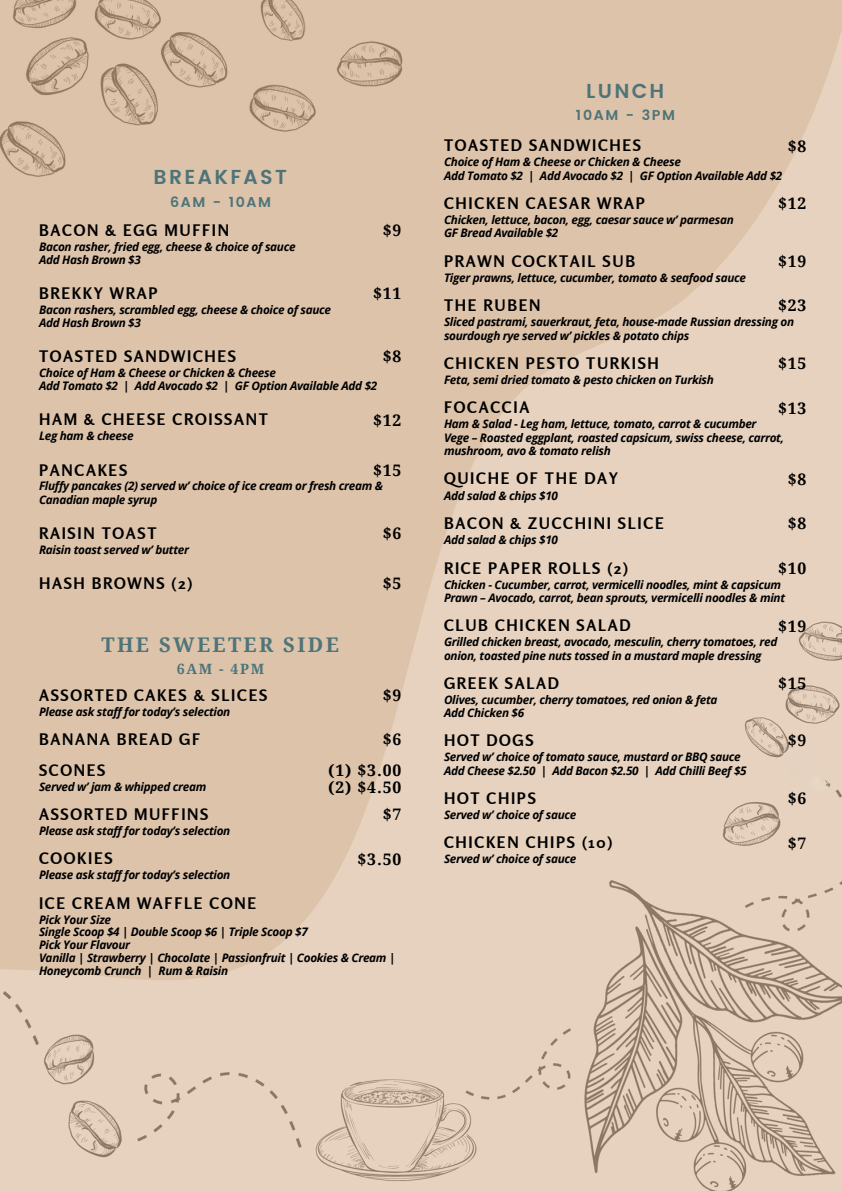
<style>
.page{position:relative;width:842px;height:1191px;background:#fff}
.page>*{position:absolute;margin:0;border:0;box-sizing:border-box;transform-origin:0 0}
.t1{font:600 20.2px "Poppins";letter-spacing:.115em;color:#4d7479}
.t2{font:700 20.2px "Droid Serif";letter-spacing:.115em;color:#4d7479}
.t3{font:700 15.9px "Rosario";letter-spacing:.105em;color:#000}
.t4{font:700 15.8px/17px "Droid Serif";letter-spacing:.06em;color:#000}
.t5{font:600 14.2px "Poppins";letter-spacing:.115em;color:#4d7479}
.t6{font:700 14.2px "Droid Serif";letter-spacing:.115em;color:#4d7479}
.t7{font:italic 700 11.7px/13.5px "Open Sans";letter-spacing:-.025em;color:#000}
</style>
<div class="page">
<img style="left:0;top:0;width:842px;height:1190px">
<h2 class="t1" style="left:154px;top:166px;width:135px">BREAKFAST</h2>
<h2 class="t5" style="left:170px;top:194px;width:103px">6AM - 10AM</h2>
<h1 class="t3" style="left:39px;top:220px;width:192px">BACON &amp; EGG MUFFIN</h1>
<h4 class="t7" style="left:39px;top:240px;width:258px">Bacon rasher, fried egg, cheese &amp; choice of sauce</h4>
<h4 class="t7" style="left:39px;top:252px;width:103px">Add Hash Brown $3</h4>
<p class="t3" style="left:39px;top:283px;width:120px">BREKKY WRAP</p>
<h4 class="t7" style="left:39px;top:303px;width:294px">Bacon rashers, scrambled egg, cheese &amp; choice of sauce</h4>
<h4 class="t7" style="left:39px;top:315px;width:103px">Add Hash Brown $3</h4>
<p class="t4" style="left:383px;top:222px;width:20px">$9</p>
<p class="t4" style="left:373px;top:285px;width:30px">$11</p>
<p class="t3" style="left:39px;top:346px;width:199px">TOASTED SANDWICHES</p>
<h4 class="t7" style="left:39px;top:365px;width:238px">Choice of Ham &amp; Cheese or Chicken &amp; Cheese</h4>
<h4 class="t7" style="left:39px;top:379px;width:340px">Add Tomato $2 | Add Avocado $2 | GF Option Available Add $2</h4>
<p class="t4" style="left:383px;top:348px;width:20px">$8</p>
<p class="t3" style="left:39px;top:409px;width:230px">HAM &amp; CHEESE CROISSANT</p>
<h4 class="t7" style="left:39px;top:429px;width:96px">Leg ham &amp; cheese</h4>
<h4 class="t4" style="left:373px;top:411px;width:30px">$12</h4>
<h4 class="t3" style="left:39px;top:460px;width:90px">PANCAKES</h4>
<p class="t7" style="left:39px;top:479px;width:346px">Fluffy pancakes (2) served w’ choice of ice cream or fresh cream &amp;<br>Canadian maple syrup</p>
<h4 class="t4" style="left:373px;top:461px;width:30px">$15</h4>
<h4 class="t3" style="left:39px;top:523px;width:119px">RAISIN TOAST</h4>
<p class="t7" style="left:39px;top:542px;width:152px">Raisin toast served w’ butter</p>
<h2 class="t4" style="left:383px;top:525px;width:20px">$6</h2>
<p class="t3" style="left:39px;top:573px;width:155px">HASH BROWNS (2)</p>
<h4 class="t4" style="left:383px;top:575px;width:20px">$5</h4>
<p class="t2" style="left:102px;top:633px;width:239px">THE SWEETER SIDE</p>
<p class="t6" style="left:177px;top:660px;width:89px">6AM - 4PM</p>
<h4 class="t3" style="left:39px;top:685px;width:230px">ASSORTED CAKES &amp; SLICES</h4>
<p class="t7" style="left:39px;top:704px;width:193px">Please ask staff for today’s selection</p>
<p class="t4" style="left:383px;top:686px;width:20px">$9</p>
<h4 class="t3" style="left:39px;top:729px;width:163px">BANANA BREAD GF</h4>
<h4 class="t4" style="left:383px;top:731px;width:20px">$6</h4>
<p class="t3" style="left:39px;top:760px;width:68px">SCONES</p>
<h4 class="t7" style="left:39px;top:779px;width:169px">Served w’ jam &amp; whipped cream</h4>
<h4 class="t4" style="left:328px;top:761px;width:75px">(1) $3.00 (2) $4.50</h4>
<p class="t3" style="left:39px;top:804px;width:171px">ASSORTED MUFFINS</p>
<p class="t7" style="left:39px;top:823px;width:193px">Please ask staff for today’s selection</p>
<h4 class="t3" style="left:39px;top:848px;width:75px">COOKIES</h4>
<p class="t7" style="left:39px;top:868px;width:193px">Please ask staff for today’s selection</p>
<h4 class="t4" style="left:383px;top:806px;width:20px">$7</h4>
<p class="t4" style="left:357px;top:850px;width:45px">$3.50</p>
<h4 class="t3" style="left:39px;top:892px;width:219px">ICE CREAM WAFFLE CONE</h4>
<h4 class="t7" style="left:39px;top:912px;width:73px">Pick Your Size</h4>
<p class="t7" style="left:39px;top:924px;width:270px">Single Scoop $4 | Double Scoop $6 | Triple Scoop $7</p>
<h4 class="t7" style="left:39px;top:937px;width:93px">Pick Your Flavour</h4>
<h4 class="t7" style="left:39px;top:950px;width:358px;line-height:12.7px">Vanilla | Strawberry | Chocolate | Passionfruit | Cookies &amp; Cream |<br>Honeycomb Crunch | Rum &amp; Raisin</h4>
<p class="t1" style="left:586px;top:79px;width:80px">LUNCH</p>
<p class="t5" style="left:576px;top:107px;width:101px">10AM - 3PM</p>
<h1 class="t3" style="left:444px;top:136px;width:199px">TOASTED SANDWICHES</h1>
<h4 class="t7" style="left:444px;top:155px;width:238px">Choice of Ham &amp; Cheese or Chicken &amp; Cheese</h4>
<h4 class="t7" style="left:444px;top:168px;width:340px">Add Tomato $2 | Add Avocado $2 | GF Option Available Add $2</h4>
<p class="t4" style="left:788px;top:138px;width:20px">$8</p>
<h2 class="t3" style="left:444px;top:193px;width:202px">CHICKEN CAESAR WRAP</h2>
<h2 class="t7" style="left:444px;top:212px;width:291px">Chicken, lettuce, bacon, egg, caesar sauce w’ parmesan</h2>
<h2 class="t7" style="left:444px;top:226px;width:116px">GF Bread Available $2</h2>
<p class="t3" style="left:444px;top:251px;width:193px">PRAWN COCKTAIL SUB</p>
<h4 class="t7" style="left:444px;top:270px;width:304px">Tiger prawns, lettuce, cucumber, tomato &amp; seafood sauce</h4>
<h2 class="t4" style="left:778px;top:195px;width:30px">$12</h2>
<h4 class="t4" style="left:778px;top:253px;width:30px">$19</h4>
<h4 class="t4" style="left:778px;top:297px;width:30px">$23</h4>
<p class="t3" style="left:444px;top:295px;width:98px">THE RUBEN</p>
<h4 class="t7" style="left:444px;top:315px;width:352px">Sliced pastrami, sauerkraut, feta, house-made Russian dressing on sourdough rye served w’ pickles &amp; potato chips</h4>
<p class="t3" style="left:444px;top:353px;width:216px">CHICKEN PESTO TURKISH</p>
<h2 class="t7" style="left:444px;top:372px;width:271px">Feta, semi dried tomato &amp; pesto chicken on Turkish</h2>
<p class="t4" style="left:778px;top:355px;width:30px">$15</p>
<p class="t3" style="left:444px;top:398px;width:87px">FOCACCIA</p>
<p class="t7" style="left:444px;top:417px;width:314px">Ham &amp; Salad - Leg ham, lettuce, tomato, carrot &amp; cucumber</p>
<p class="t7" style="left:444px;top:430px;width:342px">Vege – Roasted eggplant, roasted capsicum, swiss cheese, carrot, mushroom, avo &amp; tomato relish</p>
<h3 class="t4" style="left:778px;top:399px;width:30px">$13</h3>
<h4 class="t3" style="left:444px;top:469px;width:175px">QUICHE OF THE DAY</h4>
<h4 class="t7" style="left:444px;top:488px;width:115px">Add salad &amp; chips $10</h4>
<p class="t3" style="left:444px;top:513px;width:221px">BACON &amp; ZUCCHINI SLICE</p>
<h4 class="t7" style="left:444px;top:533px;width:115px">Add salad &amp; chips $10</h4>
<p class="t4" style="left:788px;top:470px;width:20px">$8</p>
<h4 class="t4" style="left:788px;top:515px;width:20px">$8</h4>
<p class="t3" style="left:444px;top:558px;width:185px">RICE PAPER ROLLS (2)</p>
<p class="t7" style="left:444px;top:577px;width:339px">Chicken - Cucumber, carrot, vermicelli noodles, mint &amp; capsicum</p>
<h4 class="t7" style="left:444px;top:590px;width:343px">Prawn – Avocado, carrot, bean sprouts, vermicelli noodles &amp; mint</h4>
<h4 class="t4" style="left:778px;top:560px;width:30px">$10</h4>
<h4 class="t3" style="left:444px;top:615px;width:188px">CLUB CHICKEN SALAD</h4>
<h4 class="t7" style="left:444px;top:635px;width:335px">Grilled chicken breast, avocado, mesculin, cherry tomatoes, red onion, toasted pine nuts tossed in a mustard maple dressing</h4>
<p class="t4" style="left:778px;top:617px;width:30px">$19</p>
<h4 class="t3" style="left:444px;top:673px;width:116px">GREEK SALAD</h4>
<h4 class="t7" style="left:444px;top:692px;width:275px">Olives, cucumber, cherry tomatoes, red onion &amp; feta</h4>
<p class="t7" style="left:444px;top:705px;width:82px">Add Chicken $6</p>
<h4 class="t4" style="left:778px;top:675px;width:30px">$15</h4>
<h4 class="t3" style="left:444px;top:730px;width:91px">HOT DOGS</h4>
<p class="t7" style="left:444px;top:749px;width:298px">Served w’ choice of tomato sauce, mustard or BBQ sauce</p>
<p class="t7" style="left:444px;top:763px;width:304px">Add Cheese $2.50 | Add Bacon $2.50 | Add Chilli Beef $5</p>
<h4 class="t4" style="left:788px;top:732px;width:20px">$9</h4>
<h4 class="t3" style="left:444px;top:788px;width:93px">HOT CHIPS</h4>
<p class="t7" style="left:444px;top:807px;width:134px">Served w’ choice of sauce</p>
<h4 class="t4" style="left:788px;top:790px;width:20px">$6</h4>
<h4 class="t3" style="left:444px;top:832px;width:169px">CHICKEN CHIPS (10)</h4>
<p class="t7" style="left:444px;top:852px;width:134px">Served w’ choice of sauce</p>
<h4 class="t4" style="left:788px;top:834px;width:20px">$7</h4>
</div>
